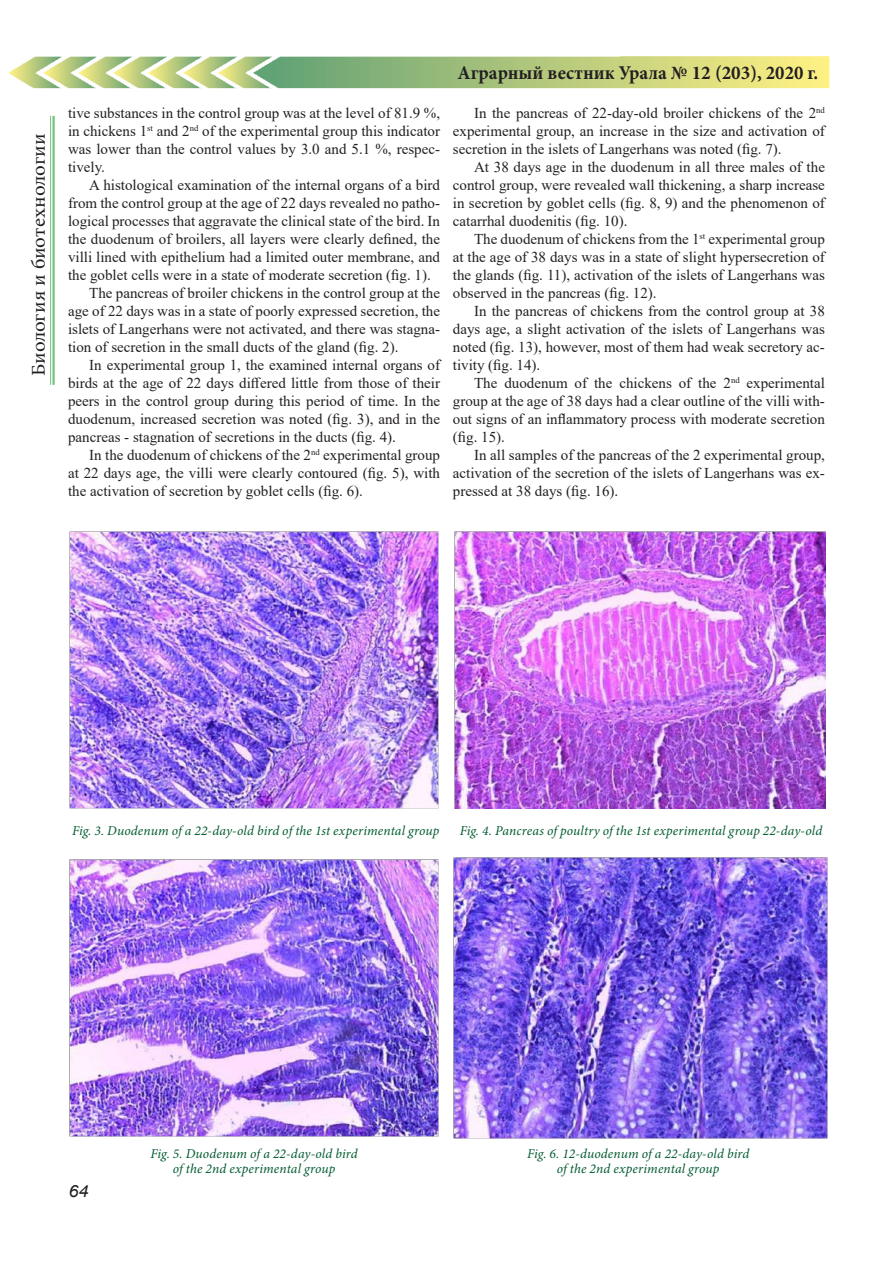
<style>
.page{position:relative;width:893px;height:1263px;background:#fff}
.page>*{position:absolute;margin:0;border:0;box-sizing:border-box;transform-origin:0 0}
.t1{font:700 19.5px "Minion Pro";color:#231f20;scale:.96 1}
.t2{font:19.5px "Minion Pro";letter-spacing:-.01em;color:#231f20;scale:1.08 1}
.t3{font:italic 16.8px "Arial";color:#231f20;scale:1.08 1}
.t4{font:15px/18px "Times New Roman";color:#231f20;text-align:justify}
.t5{font:italic 13.5px/15px "Minion Pro";letter-spacing:.01em;color:#025b30;text-align:center}
</style>
<div class="page">
<img style="left:9px;top:56px;width:820px;height:32px">
<hr style="left:52px;top:116px;width:3px;height:269px;background:#40ae49">
<hr style="left:50px;top:116px;width:1px;height:269px;background:#40ae49">
<img style="left:69px;top:531px;width:370px;height:277px">
<img style="left:455px;top:531px;width:371px;height:277px">
<img style="left:70px;top:860px;width:369px;height:276px">
<img style="left:454px;top:858px;width:373px;height:280px">
<h1 class="t2" style="left:26px;top:376px;width:226px;rotate:-90deg">Биология и биотехнологии</h1>
<p class="t4" style="left:68px;top:103px;width:374px">tive substances in the control group was at the level of 81.9 %, in chickens 1<sup>st</sup> and 2<sup>nd</sup> of the experimental group this indicator was lower than the control values by 3.0 and 5.1 %, respec&shy;tively.</p>
<p class="t4" style="left:89px;top:175px;width:352px">A histological examination of the internal organs of a bird</p>
<p class="t4" style="left:68px;top:193px;width:374px">from the control group at the age of 22 days revealed no patho-</p>
<p class="t4" style="left:68px;top:211px;width:374px">logical processes that aggravate the clinical state of the bird. In</p>
<p class="t4" style="left:68px;top:229px;width:374px">the duodenum of broilers, all layers were clearly defined, the</p>
<p class="t4" style="left:68px;top:247px;width:374px">villi lined with epithelium had a limited outer membrane, and</p>
<p class="t4" style="left:68px;top:265px;width:364px">the goblet cells were in a state of moderate secretion (fig. 1).</p>
<p class="t4" style="left:89px;top:283px;width:352px">The pancreas of broiler chickens in the control group at the</p>
<p class="t4" style="left:68px;top:301px;width:374px">age of 22 days was in a state of poorly expressed secretion, the</p>
<p class="t4" style="left:68px;top:319px;width:374px">islets of Langerhans were not activated, and there was stagna-</p>
<p class="t4" style="left:68px;top:337px;width:332px">tion of secretion in the small ducts of the gland (fig. 2).</p>
<p class="t4" style="left:89px;top:355px;width:352px">In experimental group 1, the examined internal organs of</p>
<p class="t4" style="left:68px;top:373px;width:374px">birds at the age of 22 days differed little from those of their</p>
<p class="t4" style="left:68px;top:391px;width:374px">peers in the control group during this period of time. In the</p>
<p class="t4" style="left:68px;top:409px;width:374px">duodenum, increased secretion was noted (fig. 3), and in the</p>
<p class="t4" style="left:68px;top:427px;width:329px">pancreas - stagnation of secretions in the ducts (fig. 4).</p>
<p class="t4" style="left:89px;top:445px;width:352px">In the duodenum of chickens of the 2<sup>nd</sup> experimental group</p>
<p class="t4" style="left:68px;top:463px;width:374px">at 22 days age, the villi were clearly contoured (fig. 5), with</p>
<p class="t4" style="left:68px;top:481px;width:296px">the activation of secretion by goblet cells (fig. 6).</p>
<h1 class="t1" style="left:457px;top:59px;width:377px">Аграрный вестник Урала № 12 (203), 2020 г.</h1>
<p class="t4" style="left:453px;top:103px;width:374px;text-indent:21px">In the pancreas of 22-day-old broiler chickens of the 2<sup>nd </sup>experimental group, an increase in the size and activation of secretion in the islets of Langerhans was noted (fig. 7).</p>
<p class="t4" style="left:453px;top:157px;width:374px;text-indent:21px">At 38 days age in the duodenum in all three males of the control group, were revealed wall thickening, a sharp increase in secretion by goblet cells (fig. 8, 9) and the phenomenon of catarrhal duodenitis (fig. 10).</p>
<p class="t4" style="left:453px;top:229px;width:374px;text-indent:21px">The duodenum of chickens from the 1<sup>st</sup> experimental group at the age of 38 days was in a state of slight hypersecretion of the glands (fig. 11), activation of the islets of Langerhans was observed in the pancreas (fig. 12).</p>
<p class="t4" style="left:453px;top:301px;width:374px;text-indent:21px">In the pancreas of chickens from the control group at 38 days age, a slight activation of the islets of Langerhans was noted (fig. 13), however, most of them had weak secretory ac&shy;tivity (fig. 14).</p>
<p class="t4" style="left:453px;top:373px;width:374px;text-indent:21px">The duodenum of the chickens of the 2<sup>nd</sup> experimental group at the age of 38 days had a clear outline of the villi with&shy;out signs of an inflammatory process with moderate secretion (fig. 15).</p>
<p class="t4" style="left:453px;top:445px;width:374px;text-indent:21px">In all samples of the pancreas of the 2 experimental group, activation of the secretion of the islets of Langerhans was ex&shy;pressed at 38 days (fig. 16).</p>
<p class="t5" style="left:72px;top:823px;width:369px">Fig. 3. Duodenum of a 22-day-old bird of the 1st experimental group</p>
<p class="t5" style="left:460px;top:823px;width:364px">Fig. 4. Pancreas of poultry of the 1st experimental group 22-day-old</p>
<p class="t3" style="left:68px;top:1181px;width:20px">64</p>
<p class="t5" style="left:150px;top:1146px;width:209px">Fig. 5. Duodenum of a 22-day-old bird of the 2nd experimental group</p>
<p class="t5" style="left:527px;top:1146px;width:224px">Fig. 6. 12-duodenum of a 22-day-old bird of the 2nd experimental group</p>
</div>
